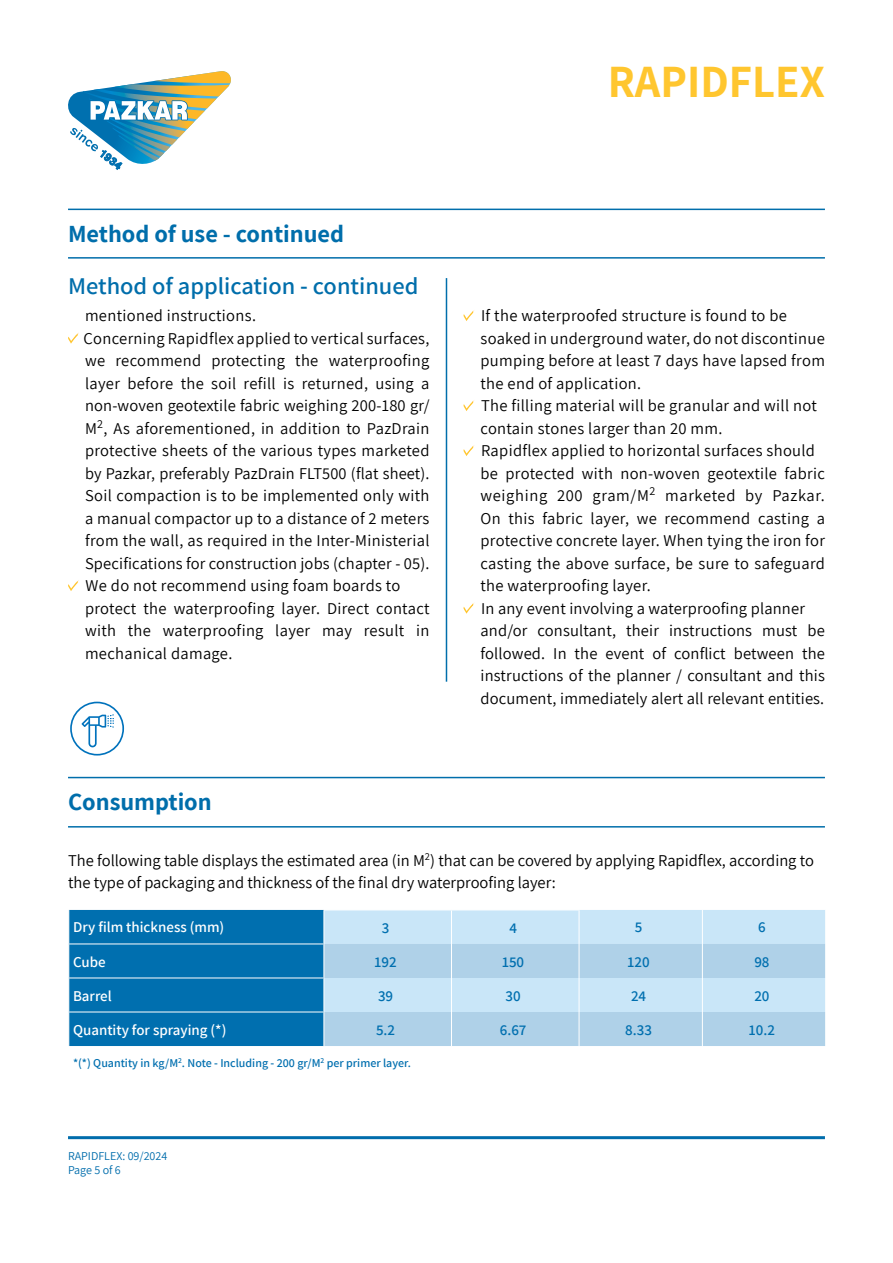
<style>
.page{position:relative;width:893px;height:1263px;background:#fff}
.page>*{position:absolute;margin:0;border:0;box-sizing:border-box;transform-origin:0 0}
.t1{font:700 45px "Assistant";color:#ffc62f}
.t2{font:700 24px "Assistant";color:#006eab}
.t3{font:600 24px "Assistant";color:#006eab}
.t4{font:16.5px/22.5px "Assistant";letter-spacing:.015em;color:#000}
.t5{font:16.5px "Assistant";letter-spacing:.04em;color:#000}
.t6{font:600 15px "Assistant";color:#fff}
.t7{font:600 15px "Assistant";color:#006faf}
.t8{font:600 12px "Assistant";color:#006faf}
.t9{font:12px/14.4px "Assistant";color:#006dac}
.t10{font:12px "Assistant";color:#000}
.t11{font:10.5px "Assistant";color:#000}
.t12{font:600 7.5px "Assistant";color:#006faf}
.s1{font-size:16.5px}
</style>
<div class="page">
<svg style="left:68px;top:71px;width:163px;height:98px"></svg>
<svg style="left:68px;top:332px;width:11px;height:12px"></svg>
<svg style="left:68px;top:580px;width:11px;height:11px"></svg>
<svg style="left:463px;top:310px;width:12px;height:11px"></svg>
<svg style="left:463px;top:400px;width:12px;height:11px"></svg>
<svg style="left:463px;top:445px;width:12px;height:11px"></svg>
<svg style="left:463px;top:602px;width:12px;height:12px"></svg>
<hr style="left:68px;top:257px;width:757px;height:2px;background:#006eab">
<hr style="left:68px;top:209px;width:757px;height:1px;background:#006eab">
<hr style="left:446px;top:278px;width:1px;height:404px;background:#006eab">
<hr style="left:68px;top:1136px;width:757px;height:3px;background:#006dac">
<svg style="left:70px;top:702px;width:54px;height:53px"></svg>
<hr style="left:68px;top:826px;width:757px;height:1px;background:#006eab">
<hr style="left:68px;top:777px;width:757px;height:1px;background:#006eab">
<div style="left:324px;top:910px;width:501px;height:34px;background:#c9e6f8"></div>
<div style="left:69px;top:910px;width:254px;height:136px;background:#006faf"></div>
<svg style="left:324px;top:944px;width:501px;height:102px;background:#b8d8ed"></svg>
<hr style="left:702px;top:910px;width:1px;height:34px;background:#fff">
<hr style="left:579px;top:910px;width:1px;height:34px;background:#fff">
<hr style="left:451px;top:910px;width:1px;height:34px;background:#fff">
<hr style="left:702px;top:944px;width:1px;height:34px;background:#fff">
<hr style="left:579px;top:944px;width:1px;height:34px;background:#fff">
<hr style="left:451px;top:944px;width:1px;height:34px;background:#fff">
<hr style="left:702px;top:978px;width:1px;height:34px;background:#fff">
<hr style="left:579px;top:978px;width:1px;height:34px;background:#fff">
<hr style="left:451px;top:978px;width:1px;height:34px;background:#fff">
<hr style="left:702px;top:1012px;width:1px;height:34px;background:#fff">
<hr style="left:579px;top:1012px;width:1px;height:34px;background:#fff">
<hr style="left:451px;top:1012px;width:1px;height:34px;background:#fff">
<hr style="left:68px;top:943px;width:256px;height:1px;background:#fff">
<hr style="left:68px;top:977px;width:256px;height:1px;background:#fff">
<hr style="left:68px;top:1011px;width:256px;height:1px;background:#fff">
<h2 class="t2" style="left:68px;top:218px;width:278px">Method of use - continued</h2>
<h2 class="t3" style="left:68px;top:269px;width:352px">Method of application - continued</h2>
<p class="t4" style="left:85px;top:304px;width:172px">mentioned instructions.</p>
<p class="t4" style="left:83px;top:326px;width:347px">Concerning Rapidflex applied to vertical surfaces,</p>
<p class="t4" style="left:329px;top:349px;width:102px">waterproofing</p>
<p class="t4" style="left:115px;top:349px;width:87px">recommend</p>
<p class="t4" style="left:295px;top:349px;width:25px">the</p>
<p class="t4" style="left:211px;top:349px;width:75px">protecting</p>
<p class="t4" style="left:85px;top:349px;width:22px">we</p>
<p class="t4" style="left:127px;top:371px;width:47px">before</p>
<p class="t4" style="left:244px;top:371px;width:34px">refill</p>
<p class="t4" style="left:85px;top:371px;width:36px">layer</p>
<p class="t4" style="left:85px;top:394px;width:346px">non-woven geotextile fabric weighing 200-180 gr/</p>
<p class="t4" style="left:113px;top:416px;width:318px">As aforementioned, in addition to PazDrain</p>
<p class="t4" style="left:181px;top:371px;width:25px">the</p>
<p class="t4" style="left:211px;top:371px;width:26px">soil</p>
<p class="t4" style="left:302px;top:371px;width:68px">returned,</p>
<p class="t4" style="left:283px;top:371px;width:13px">is</p>
<p class="t4" style="left:375px;top:371px;width:40px">using</p>
<p class="t4" style="left:421px;top:371px;width:10px">a</p>
<p class="t10" style="left:97px;top:415px;width:12px">2<span class="s1">,</span></p>
<p class="t4" style="left:85px;top:416px;width:13px">M</p>
<p class="t4" style="left:85px;top:439px;width:346px">protective sheets of the various types marketed</p>
<p class="t4" style="left:85px;top:461px;width:346px">by Pazkar, preferably PazDrain FLT500 (flat sheet .(</p>
<p class="t4" style="left:85px;top:484px;width:346px">Soil compaction is to be implemented only with</p>
<p class="t4" style="left:85px;top:506px;width:346px">a manual compactor up to a distance of 2 meters</p>
<p class="t4" style="left:85px;top:529px;width:346px">from the wall, as required in the Inter-Ministerial</p>
<p class="t4" style="left:85px;top:551px;width:346px">Specifications for construction jobs (chapter - 05 .(</p>
<p class="t4" style="left:86px;top:574px;width:316px">We do not recommend using foam boards to</p>
<p class="t4" style="left:85px;top:596px;width:346px">protect the waterproofing layer. Direct contact</p>
<p class="t4" style="left:416px;top:619px;width:15px">in</p>
<p class="t4" style="left:163px;top:619px;width:102px">waterproofing</p>
<p class="t4" style="left:85px;top:619px;width:149px">with<br>mechanical damage.</p>
<p class="t4" style="left:128px;top:619px;width:25px">the</p>
<p class="t4" style="left:275px;top:619px;width:36px">layer</p>
<p class="t4" style="left:364px;top:619px;width:42px">result</p>
<p class="t4" style="left:322px;top:619px;width:32px">may</p>
<h2 class="t2" style="left:68px;top:786px;width:145px">Consumption</h2>
<h1 class="t1" style="left:608px;top:51px;width:218px">RAPIDFLEX</h1>
<p class="t4" style="left:481px;top:304px;width:307px">If the waterproofed structure is found to be</p>
<p class="t4" style="left:480px;top:326px;width:346px">soaked in underground water, do not discontinue</p>
<p class="t4" style="left:480px;top:349px;width:346px">pumping before at least 7 days have lapsed from</p>
<p class="t4" style="left:480px;top:371px;width:162px">the end of application.</p>
<p class="t4" style="left:481px;top:394px;width:337px">The filling material will be granular and will not</p>
<p class="t4" style="left:480px;top:416px;width:243px">contain stones larger than 20 mm.</p>
<p class="t4" style="left:481px;top:439px;width:335px">Rapidflex applied to horizontal surfaces should</p>
<p class="t4" style="left:480px;top:461px;width:346px">be protected with non-woven geotextile fabric</p>
<p class="t4" style="left:772px;top:484px;width:54px">Pazkar.</p>
<p class="t10" style="left:650px;top:483px;width:7px">2</p>
<p class="t5" style="left:665px;top:484px;width:72px">marketed</p>
<p class="t4" style="left:745px;top:484px;width:19px">by</p>
<p class="t5" style="left:480px;top:484px;width:68px">weighing</p>
<p class="t4" style="left:593px;top:484px;width:58px">gram M/</p>
<p class="t4" style="left:557px;top:484px;width:27px">200</p>
<p class="t4" style="left:542px;top:506px;width:42px">fabric</p>
<p class="t4" style="left:508px;top:506px;width:28px">this</p>
<p class="t4" style="left:591px;top:506px;width:40px">layer,</p>
<p class="t4" style="left:665px;top:506px;width:87px">recommend</p>
<p class="t4" style="left:758px;top:506px;width:52px">casting</p>
<p class="t4" style="left:480px;top:506px;width:22px">On</p>
<p class="t4" style="left:480px;top:529px;width:346px">protective concrete layer. When tying the iron for</p>
<p class="t4" style="left:480px;top:551px;width:346px">casting the above surface, be sure to safeguard</p>
<p class="t4" style="left:480px;top:574px;width:172px">the waterproofing layer.</p>
<p class="t4" style="left:481px;top:596px;width:325px">In any event involving a waterproofing planner</p>
<p class="t4" style="left:808px;top:619px;width:19px">be</p>
<p class="t4" style="left:637px;top:506px;width:22px">we</p>
<p class="t4" style="left:817px;top:506px;width:10px">a</p>
<p class="t4" style="left:480px;top:619px;width:48px">and/or</p>
<p class="t4" style="left:538px;top:619px;width:80px">consultant,</p>
<p class="t4" style="left:626px;top:619px;width:34px">their</p>
<p class="t4" style="left:669px;top:619px;width:84px">instructions</p>
<p class="t4" style="left:762px;top:619px;width:37px">must</p>
<p class="t4" style="left:480px;top:641px;width:346px">followed.<br>instructions of the planner / consultant and this document, immediately alert all relevant entities.</p>
<p class="t4" style="left:652px;top:641px;width:15px">of</p>
<p class="t4" style="left:674px;top:641px;width:53px">conflict</p>
<p class="t4" style="left:575px;top:641px;width:24px">the</p>
<p class="t4" style="left:734px;top:641px;width:62px">between</p>
<p class="t4" style="left:802px;top:641px;width:24px">the</p>
<p class="t4" style="left:553px;top:641px;width:15px">In</p>
<p class="t4" style="left:605px;top:641px;width:40px">event</p>
<p class="t11" style="left:425px;top:849px;width:7px">2</p>
<p class="t4" style="left:68px;top:848px;width:747px">The following table displays the estimated area (in M ) that can be covered by applying Rapidflex according to</p>
<p class="t4" style="left:722px;top:848px;width:5px">,</p>
<p class="t4" style="left:68px;top:871px;width:489px">the type of packaging and thickness of the final dry waterproofing layer:</p>
<p class="t6" style="left:73px;top:917px;width:153px">Dry film thickness (mm(</p>
<p class="t7" style="left:382px;top:917px;width:9px">3</p>
<p class="t7" style="left:509px;top:917px;width:9px">4</p>
<p class="t7" style="left:635px;top:917px;width:9px">5</p>
<p class="t7" style="left:758px;top:917px;width:9px">6</p>
<p class="t6" style="left:73px;top:951px;width:34px">Cube</p>
<p class="t7" style="left:374px;top:951px;width:24px">192</p>
<p class="t7" style="left:502px;top:951px;width:24px">150</p>
<p class="t7" style="left:627px;top:951px;width:24px">120</p>
<p class="t7" style="left:754px;top:951px;width:17px">98</p>
<p class="t6" style="left:73px;top:985px;width:40px">Barrel</p>
<p class="t7" style="left:378px;top:985px;width:17px">39</p>
<p class="t7" style="left:506px;top:985px;width:17px">30</p>
<p class="t7" style="left:631px;top:985px;width:17px">24</p>
<p class="t7" style="left:754px;top:985px;width:17px">20</p>
<p class="t6" style="left:73px;top:1019px;width:155px">Quantity for spraying (*)</p>
<p class="t12" style="left:178px;top:1055px;width:5px">2</p>
<p class="t7" style="left:376px;top:1019px;width:21px">5.2</p>
<p class="t8" style="left:73px;top:1055px;width:249px">*(*) Quantity in kg M/ . Note - Including - 200 gr M/</p>
<p class="t12" style="left:320px;top:1055px;width:5px">2</p>
<p class="t8" style="left:327px;top:1055px;width:86px">per primer layer.</p>
<p class="t7" style="left:500px;top:1019px;width:28px">6.67</p>
<p class="t7" style="left:625px;top:1019px;width:28px">8.33</p>
<p class="t7" style="left:749px;top:1019px;width:28px">10.2</p>
<p class="t9" style="left:68px;top:1148px;width:101px">RAPIDFLEX: 09/2024<br>Page 5 of 6</p>
</div>
